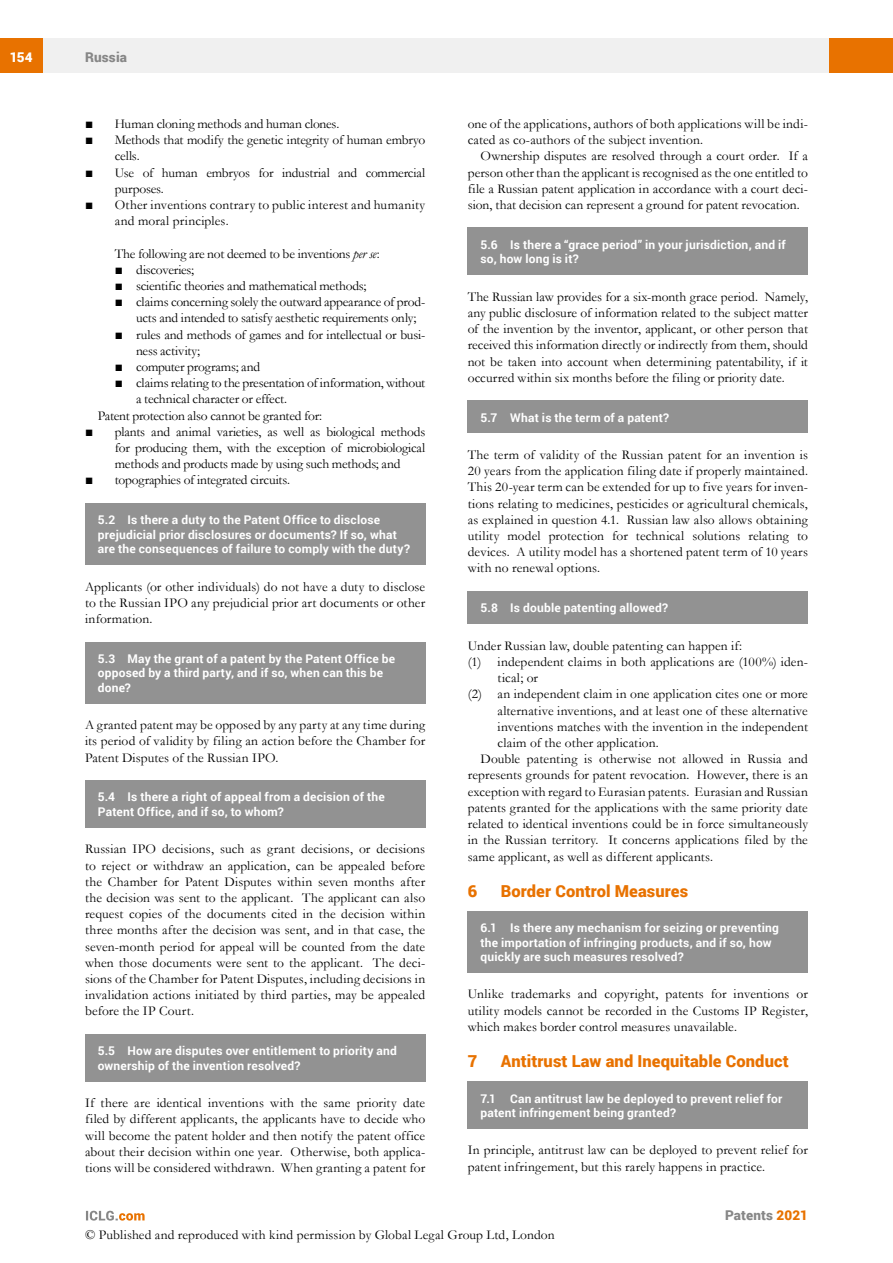
<style>
.page{position:relative;width:893px;height:1263px;background:#fff}
.page>*{position:absolute;margin:0;border:0;box-sizing:border-box;transform-origin:0 0}
.t1{font:900 16.5px "Roboto";letter-spacing:.005em;color:#e87200}
.t2{font:13.5px/16.2px "Garamond";letter-spacing:.005em;color:#000;text-align:justify}
.t3{font:13.5px/16.2px "Garamond";letter-spacing:-.015em;color:#000}
.t4{font:13.5px "Garamond";letter-spacing:-.02em;color:#000}
.t5{font:900 13.5px "Roboto";letter-spacing:.01em;color:#878787}
.t6{font:900 13.5px "Roboto";color:#fff}
.t7{font:700 12px/14.4px "Roboto";letter-spacing:.015em;color:#fff}
.s1{font-style:italic}
.s2{color:#e87200}
</style>
<div class="page">
<div style="left:43px;top:38px;width:786px;height:34px;background:#f0f0f0"></div>
<div style="left:0;top:38px;width:43px;height:34px;background:#e87200"></div>
<div style="left:829px;top:38px;width:64px;height:34px;background:#e87200"></div>
<svg style="left:86px;top:1211px;width:59px;height:9px"></svg>
<div style="left:468px;top:228px;width:340px;height:47px;background:#929292"></div>
<div style="left:468px;top:400px;width:340px;height:33px;background:#929292"></div>
<div style="left:468px;top:591px;width:340px;height:33px;background:#929292"></div>
<div style="left:468px;top:911px;width:340px;height:62px;background:#929292"></div>
<div style="left:468px;top:1081px;width:340px;height:48px;background:#929292"></div>
<div style="left:85px;top:503px;width:340px;height:62px;background:#929292"></div>
<div style="left:85px;top:642px;width:340px;height:61px;background:#929292"></div>
<div style="left:85px;top:780px;width:340px;height:47px;background:#929292"></div>
<div style="left:85px;top:1034px;width:340px;height:47px;background:#929292"></div>
<p class="t6" style="left:10px;top:48px;width:25px">154</p>
<p class="t5" style="left:85px;top:48px;width:43px">Russia</p>
<p class="t2" style="left:85px;top:115px;width:256px">■ Human cloning methods and human clones.</p>
<p class="t2" style="left:115px;top:131px;width:312px;text-indent:-30px">■ Methods that modify the genetic integrity of human embryo cells.</p>
<p class="t3" style="left:115px;top:164px;width:312px;text-indent:-30px">■ Use of human embryos for industrial and commercial purposes.</p>
<p class="t2" style="left:115px;top:196px;width:312px;text-indent:-30px">■ Other inventions contrary to public interest and humanity and moral principles.</p>
<p class="t4" style="left:115px;top:244px;width:266px">The following are not deemed to be inventions <span class="s1">per se</span>:</p>
<p class="t4" style="left:115px;top:260px;width:81px">■ discoveries;</p>
<p class="t3" style="left:115px;top:277px;width:253px">■ scientific theories and mathematical methods;</p>
<p class="t3" style="left:136px;top:293px;width:291px;text-indent:-21px">■ claims concerning solely the outward appearance of prod&shy;ucts and intended to satisfy aesthetic requirements only;</p>
<p class="t3" style="left:136px;top:326px;width:291px;text-indent:-21px">■ rules and methods of games and for intellectual or busi&shy;ness activity;</p>
<p class="t4" style="left:115px;top:358px;width:147px">■ computer programs; and</p>
<p class="t4" style="left:115px;top:374px;width:312px">■ claims relating to the presentation of information, without</p>
<p class="t3" style="left:136px;top:391px;width:153px">a technical character or effect.</p>
<p class="t3" style="left:98px;top:407px;width:226px">Patent protection also cannot be granted for:</p>
<p class="t2" style="left:115px;top:423px;width:312px;text-indent:-30px">■ plants and animal varieties, as well as biological methods for producing them, with the exception of microbiological methods and products made by using such methods; and</p>
<p class="t3" style="left:85px;top:472px;width:207px">■ topographies of integrated circuits.</p>
<p class="t7" style="left:98px;top:512px;width:314px">5.2 Is there a duty to the Patent Office to disclose prejudicial prior disclosures or documents? If so, what are the consequences of failure to comply with the duty?</p>
<p class="t2" style="left:85px;top:578px;width:342px">Applicants (or other individuals) do not have a duty to disclose to the Russian IPO any prejudicial prior art documents or other information.</p>
<p class="t7" style="left:98px;top:651px;width:299px">5.3 May the grant of a patent by the Patent Office be opposed by a third party, and if so, when can this be done?</p>
<p class="t2" style="left:85px;top:716px;width:342px">A granted patent may be opposed by any party at any time during its period of validity by filing an action before the Chamber for Patent Disputes of the Russian IPO.</p>
<p class="t7" style="left:98px;top:789px;width:288px">5.4 Is there a right of appeal from a decision of the<br>Patent Office, and if so, to whom?</p>
<p class="t2" style="left:85px;top:841px;width:342px">Russian IPO decisions, such as grant decisions, or decisions to reject or withdraw an application, can be appealed before the Chamber for Patent Disputes within seven months after the decision was sent to the applicant. The applicant can also request copies of the documents cited in the decision within three months after the decision was sent, and in that case, the seven-month period for appeal will be counted from the date when those documents were sent to the applicant. The deci&shy;sions of the Chamber for Patent Disputes, including decisions in invalidation actions initiated by third parties, may be appealed before the IP Court.</p>
<p class="t7" style="left:98px;top:1043px;width:301px">5.5 How are disputes over entitlement to priority and ownership of the invention resolved?</p>
<p class="t2" style="left:85px;top:1094px;width:342px">If there are identical inventions with the same priority date filed by different applicants, the applicants have to decide who will become the patent holder and then notify the patent office about their decision within one year. Otherwise, both applica&shy;tions will be considered withdrawn. When granting a patent for</p>
<p class="t2" style="left:468px;top:115px;width:342px">one of the applications, authors of both applications will be indi&shy;cated as co-authors of the subject invention.</p>
<p class="t2" style="left:468px;top:148px;width:342px;text-indent:13px">Ownership disputes are resolved through a court order. If a person other than the applicant is recognised as the one entitled to file a Russian patent application in accordance with a court deci&shy;sion, that decision can represent a ground for patent revocation.</p>
<p class="t7" style="left:480px;top:237px;width:307px">5.6 Is there a “grace period” in your jurisdiction, and if so, how long is it?</p>
<p class="t2" style="left:468px;top:288px;width:342px">The Russian law provides for a six-month grace period. Namely, any public disclosure of information related to the subject matter of the invention by the inventor, applicant, or other person that received this information directly or indirectly from them, should not be taken into account when determining patentability, if it occurred within six months before the filing or priority date.</p>
<p class="t7" style="left:480px;top:410px;width:190px">5.7 What is the term of a patent?</p>
<p class="t2" style="left:468px;top:446px;width:342px">The term of validity of the Russian patent for an invention is 20 years from the application filing date if properly maintained.<br>This 20-year term can be extended for up to five years for inven&shy;tions relating to medicines, pesticides or agricultural chemicals, as explained in question 4.1. Russian law also allows obtaining utility model protection for technical solutions relating to devices. A utility model has a shortened patent term of 10 years with no renewal options.</p>
<p class="t7" style="left:480px;top:600px;width:189px">5.8 Is double patenting allowed?</p>
<p class="t2" style="left:468px;top:637px;width:276px">Under Russian law, double patenting can happen if:</p>
<p class="t2" style="left:468px;top:653px;width:342px">(1) independent claims in both applications are (100%) iden-</p>
<p class="t2" style="left:497px;top:670px;width:42px">tical; or</p>
<p class="t2" style="left:468px;top:686px;width:342px">(2) an independent claim in one application cites one or more</p>
<p class="t2" style="left:497px;top:702px;width:312px">alternative inventions, and at least one of these alternative</p>
<p class="t2" style="left:497px;top:718px;width:312px">inventions matches with the invention in the independent</p>
<p class="t2" style="left:497px;top:734px;width:163px">claim of the other application.</p>
<p class="t2" style="left:480px;top:751px;width:329px">Double patenting is otherwise not allowed in Russia and</p>
<p class="t2" style="left:468px;top:767px;width:342px">represents grounds for patent revocation. However, there is an</p>
<p class="t2" style="left:468px;top:783px;width:342px">exception with regard to Eurasian patents. Eurasian and Russian</p>
<p class="t2" style="left:468px;top:799px;width:342px">patents granted for the applications with the same priority date</p>
<p class="t2" style="left:468px;top:815px;width:342px">related to identical inventions could be in force simultaneously</p>
<p class="t2" style="left:468px;top:832px;width:342px">in the Russian territory. It concerns applications filed by the</p>
<p class="t2" style="left:468px;top:848px;width:247px">same applicant, as well as different applicants.</p>
<p class="t1" style="left:468px;top:879px;width:11px">6</p>
<p class="t1" style="left:501px;top:879px;width:189px">Border Control Measures</p>
<p class="t7" style="left:480px;top:920px;width:300px">6.1 Is there any mechanism for seizing or preventing the importation of infringing products, and if so, how quickly are such measures resolved?</p>
<p class="t2" style="left:468px;top:986px;width:342px">Unlike trademarks and copyright, patents for inventions or utility models cannot be recorded in the Customs IP Register, which makes border control measures unavailable.</p>
<p class="t1" style="left:468px;top:1049px;width:11px">7</p>
<p class="t1" style="left:501px;top:1049px;width:289px">Antitrust Law and Inequitable Conduct</p>
<p class="t7" style="left:480px;top:1090px;width:303px">7.1 Can antitrust law be deployed to prevent relief for patent infringement being granted?</p>
<p class="t2" style="left:468px;top:1142px;width:342px">In principle, antitrust law can be deployed to prevent relief for patent infringement, but this rarely happens in practice.</p>
<p class="t5" style="left:725px;top:1206px;width:84px">Patents <span class="s2">2021</span></p>
<p class="t2" style="left:85px;top:1226px;width:471px">© Published and reproduced with kind permission by Global Legal Group Ltd, London</p>
</div>
